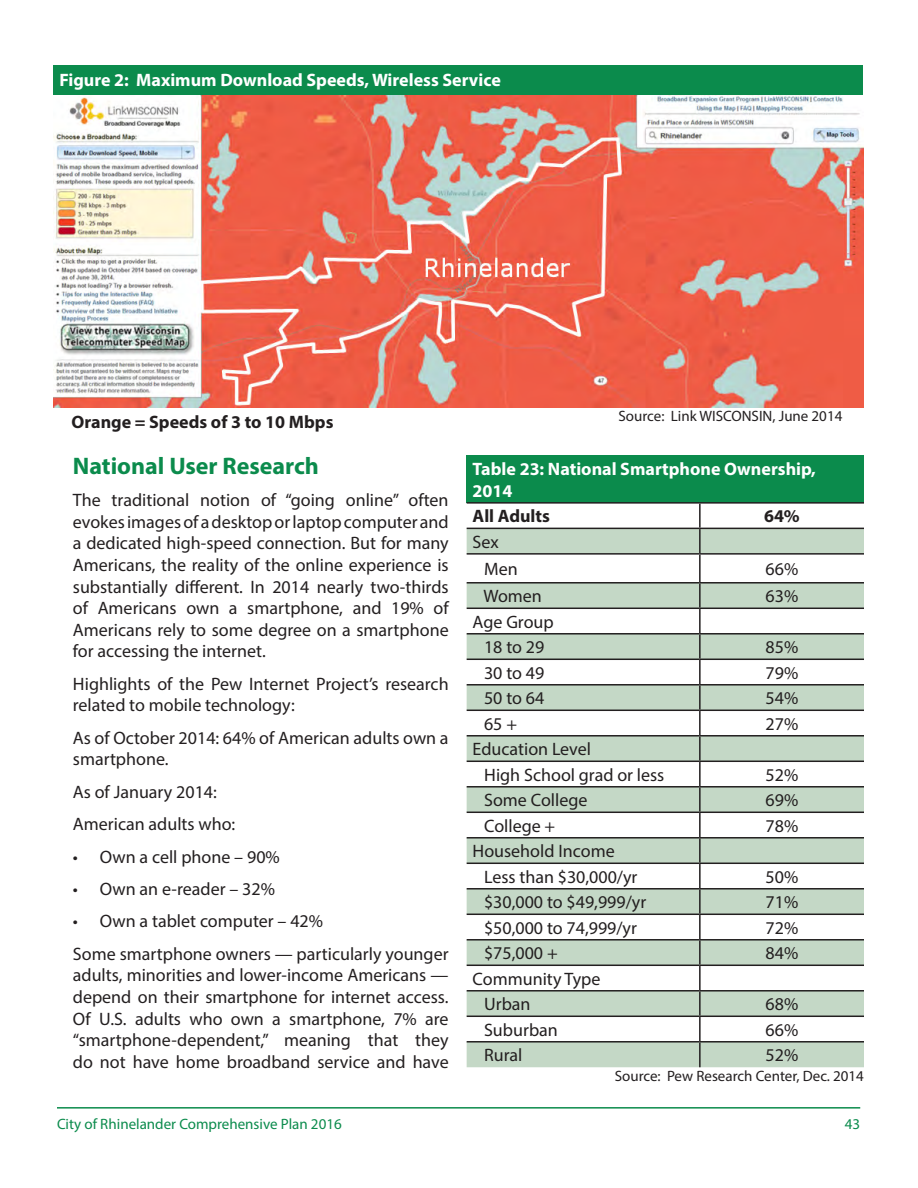
<style>
.page{position:relative;width:918px;height:1188px;background:#fff}
.page>*{position:absolute;margin:0;border:0;box-sizing:border-box;transform-origin:0 0}
.Section_Header{font:700 24px "Myriad Pro";color:#0b8b4c}
.Body{font:18px/21.6px "Myriad Pro";color:#231f20;text-align:justify}
.Tables_and_Displays{font:700 18px/21.6px "Myriad Pro";color:#fff}
.t1{font:700 18px "Myriad Pro";color:#231f20}
.t2{font:15px "Myriad Pro";color:#231f20}
.t3{font:15px "Myriad Pro";color:#0b8b4c}
</style>
<div class="page">
<hr style="left:57px;top:1107px;width:803px;height:2px;background:#0b8b4c">
<img style="left:54px;top:96px;width:810px;height:311px">
<div style="left:53px;top:65px;width:810px;height:30px;background:#0b8b4c"></div>
<div style="left:467px;top:456px;width:397px;height:47px;background:#0b8b4c"></div>
<svg style="left:467px;top:529px;width:397px;height:538px;fill:#c4d8c6"></svg>
<hr style="left:467px;top:502px;width:233px;height:2px;background:#231f20">
<hr style="left:700px;top:502px;width:164px;height:2px;background:#231f20">
<hr style="left:699px;top:504px;width:2px;height:24px;background:#231f20">
<hr style="left:467px;top:528px;width:233px;height:1px;background:#231f20">
<hr style="left:700px;top:528px;width:164px;height:1px;background:#231f20">
<hr style="left:699px;top:529px;width:2px;height:24px;background:#231f20">
<hr style="left:467px;top:553px;width:233px;height:2px;background:#231f20">
<hr style="left:700px;top:553px;width:164px;height:2px;background:#231f20">
<hr style="left:699px;top:555px;width:2px;height:27px;background:#231f20">
<hr style="left:467px;top:582px;width:233px;height:2px;background:#231f20">
<hr style="left:700px;top:582px;width:164px;height:2px;background:#231f20">
<hr style="left:699px;top:584px;width:2px;height:24px;background:#231f20">
<hr style="left:467px;top:608px;width:233px;height:1px;background:#231f20">
<hr style="left:700px;top:608px;width:164px;height:1px;background:#231f20">
<hr style="left:699px;top:609px;width:2px;height:24px;background:#231f20">
<hr style="left:467px;top:633px;width:233px;height:2px;background:#231f20">
<hr style="left:700px;top:633px;width:164px;height:2px;background:#231f20">
<hr style="left:699px;top:635px;width:2px;height:24px;background:#231f20">
<hr style="left:467px;top:659px;width:233px;height:1px;background:#231f20">
<hr style="left:700px;top:659px;width:164px;height:1px;background:#231f20">
<hr style="left:699px;top:660px;width:2px;height:24px;background:#231f20">
<hr style="left:467px;top:684px;width:233px;height:2px;background:#231f20">
<hr style="left:700px;top:684px;width:164px;height:2px;background:#231f20">
<hr style="left:699px;top:686px;width:2px;height:24px;background:#231f20">
<hr style="left:467px;top:710px;width:233px;height:1px;background:#231f20">
<hr style="left:700px;top:710px;width:164px;height:1px;background:#231f20">
<hr style="left:699px;top:711px;width:2px;height:24px;background:#231f20">
<hr style="left:467px;top:735px;width:233px;height:2px;background:#231f20">
<hr style="left:700px;top:735px;width:164px;height:2px;background:#231f20">
<hr style="left:699px;top:737px;width:2px;height:24px;background:#231f20">
<hr style="left:467px;top:761px;width:233px;height:1px;background:#231f20">
<hr style="left:700px;top:761px;width:164px;height:1px;background:#231f20">
<hr style="left:699px;top:762px;width:2px;height:24px;background:#231f20">
<hr style="left:467px;top:786px;width:233px;height:2px;background:#231f20">
<hr style="left:700px;top:786px;width:164px;height:2px;background:#231f20">
<hr style="left:699px;top:788px;width:2px;height:24px;background:#231f20">
<hr style="left:467px;top:812px;width:233px;height:1px;background:#231f20">
<hr style="left:700px;top:812px;width:164px;height:1px;background:#231f20">
<hr style="left:699px;top:813px;width:2px;height:24px;background:#231f20">
<hr style="left:467px;top:837px;width:233px;height:2px;background:#231f20">
<hr style="left:700px;top:837px;width:164px;height:2px;background:#231f20">
<hr style="left:699px;top:839px;width:2px;height:24px;background:#231f20">
<hr style="left:467px;top:863px;width:233px;height:1px;background:#231f20">
<hr style="left:700px;top:863px;width:164px;height:1px;background:#231f20">
<hr style="left:699px;top:864px;width:2px;height:24px;background:#231f20">
<hr style="left:467px;top:888px;width:233px;height:2px;background:#231f20">
<hr style="left:700px;top:888px;width:164px;height:2px;background:#231f20">
<hr style="left:699px;top:890px;width:2px;height:24px;background:#231f20">
<hr style="left:467px;top:914px;width:233px;height:1px;background:#231f20">
<hr style="left:700px;top:914px;width:164px;height:1px;background:#231f20">
<hr style="left:699px;top:915px;width:2px;height:24px;background:#231f20">
<hr style="left:467px;top:939px;width:233px;height:2px;background:#231f20">
<hr style="left:700px;top:939px;width:164px;height:2px;background:#231f20">
<hr style="left:699px;top:941px;width:2px;height:24px;background:#231f20">
<hr style="left:467px;top:965px;width:233px;height:1px;background:#231f20">
<hr style="left:700px;top:965px;width:164px;height:1px;background:#231f20">
<hr style="left:699px;top:966px;width:2px;height:24px;background:#231f20">
<hr style="left:467px;top:990px;width:233px;height:2px;background:#231f20">
<hr style="left:700px;top:990px;width:164px;height:2px;background:#231f20">
<hr style="left:699px;top:992px;width:2px;height:24px;background:#231f20">
<hr style="left:467px;top:1016px;width:233px;height:1px;background:#231f20">
<hr style="left:700px;top:1016px;width:164px;height:1px;background:#231f20">
<hr style="left:699px;top:1017px;width:2px;height:24px;background:#231f20">
<hr style="left:467px;top:1041px;width:233px;height:2px;background:#231f20">
<hr style="left:700px;top:1041px;width:164px;height:2px;background:#231f20">
<hr style="left:699px;top:1043px;width:2px;height:24px;background:#231f20">
<p class="Tables_and_Displays" style="left:59px;top:68px;width:443px">Figure 2: Maximum Download Speeds, Wireless Service</p>
<p class="t1" style="left:72px;top:410px;width:263px">Orange = Speeds of 3 to 10 Mbps</p>
<p class="Section_Header" style="left:73px;top:450px;width:248px">National User Research</p>
<p class="Body" style="left:73px;top:489px;width:377px">The traditional notion of “going online” often evokes images of a desktop or laptop computer and a dedicated high-speed connection. But for many Americans, the reality of the online experience is substantially different. In 2014 nearly two-thirds of Americans own a smartphone, and 19% of Americans rely to some degree on a smartphone for accessing the internet.</p>
<p class="Body" style="left:73px;top:673px;width:377px">Highlights of the Pew Internet Project’s research related to mobile technology:</p>
<p class="Body" style="left:73px;top:727px;width:377px">As of October 2014: 64% of American adults own a smartphone.</p>
<p class="Body" style="left:73px;top:781px;width:146px">As of January 2014:</p>
<p class="Body" style="left:73px;top:813px;width:164px">American adults who:</p>
<p class="Body" style="left:73px;top:845px;width:208px">• Own a cell phone – 90%</p>
<p class="Body" style="left:73px;top:878px;width:204px">• Own an e-reader – 32%</p>
<p class="Body" style="left:73px;top:910px;width:252px">• Own a tablet computer – 42%</p>
<p class="Body" style="left:73px;top:943px;width:377px">Some smartphone owners — particularly younger adults, minorities and lower-income Americans — depend on their smartphone for internet access.<br>Of U.S. adults who own a smartphone, 7% are “smartphone-dependent,” meaning that they do not have home broadband service and have</p>
<p class="t2" style="left:618px;top:407px;width:225px">Source: Link WISCONSIN, June 2014</p>
<p class="Tables_and_Displays" style="left:473px;top:458px;width:345px">Table 23: National Smartphone Ownership,<br>2014</p>
<p class="t1" style="left:473px;top:505px;width:79px">All Adults</p>
<p class="t1" style="left:764px;top:505px;width:37px">64%</p>
<p class="Body" style="left:473px;top:531px;width:28px">Sex</p>
<p class="Body" style="left:484px;top:558px;width:35px">Men</p>
<p class="Body" style="left:766px;top:558px;width:34px">66%</p>
<p class="Body" style="left:483px;top:585px;width:60px">Women</p>
<p class="Body" style="left:766px;top:585px;width:34px">63%</p>
<p class="Body" style="left:473px;top:611px;width:83px">Age Group</p>
<p class="Body" style="left:484px;top:636px;width:62px">18 to 29</p>
<p class="Body" style="left:766px;top:636px;width:34px">85%</p>
<p class="Body" style="left:484px;top:662px;width:62px">30 to 49</p>
<p class="Body" style="left:766px;top:662px;width:34px">79%</p>
<p class="Body" style="left:484px;top:687px;width:62px">50 to 64</p>
<p class="Body" style="left:766px;top:687px;width:34px">54%</p>
<p class="Body" style="left:484px;top:713px;width:35px">65 +</p>
<p class="Body" style="left:766px;top:713px;width:34px">27%</p>
<p class="Body" style="left:473px;top:738px;width:120px">Education Level</p>
<p class="Body" style="left:484px;top:764px;width:182px">High School grad or less</p>
<p class="Body" style="left:766px;top:764px;width:34px">52%</p>
<p class="Body" style="left:484px;top:789px;width:105px">Some College</p>
<p class="Body" style="left:766px;top:789px;width:34px">69%</p>
<p class="Body" style="left:484px;top:815px;width:73px">College +</p>
<p class="Body" style="left:766px;top:815px;width:34px">78%</p>
<p class="Body" style="left:473px;top:840px;width:144px">Household Income</p>
<p class="Body" style="left:484px;top:866px;width:155px">Less than $30,000/yr</p>
<p class="Body" style="left:766px;top:866px;width:34px">50%</p>
<p class="Body" style="left:484px;top:891px;width:164px">$30,000 to $49,999/yr</p>
<p class="Body" style="left:766px;top:891px;width:34px">71%</p>
<p class="Body" style="left:484px;top:917px;width:154px">$50,000 to 74,999/yr</p>
<p class="Body" style="left:766px;top:917px;width:34px">72%</p>
<p class="Body" style="left:484px;top:942px;width:75px">$75,000 +</p>
<p class="Body" style="left:766px;top:942px;width:34px">84%</p>
<p class="Body" style="left:473px;top:968px;width:129px">Community Type</p>
<p class="Body" style="left:484px;top:993px;width:48px">Urban</p>
<p class="Body" style="left:766px;top:993px;width:34px">68%</p>
<p class="Body" style="left:484px;top:1019px;width:75px">Suburban</p>
<p class="Body" style="left:766px;top:1019px;width:34px">66%</p>
<p class="Body" style="left:484px;top:1044px;width:40px">Rural</p>
<p class="Body" style="left:766px;top:1044px;width:34px">52%</p>
<p class="t2" style="left:615px;top:1066px;width:251px">Source: Pew Research Center, Dec. 2014</p>
<p class="t3" style="left:57px;top:1115px;width:286px">City of Rhinelander Comprehensive Plan 2016</p>
<p class="t3" style="left:845px;top:1115px;width:17px">43</p>
</div>
